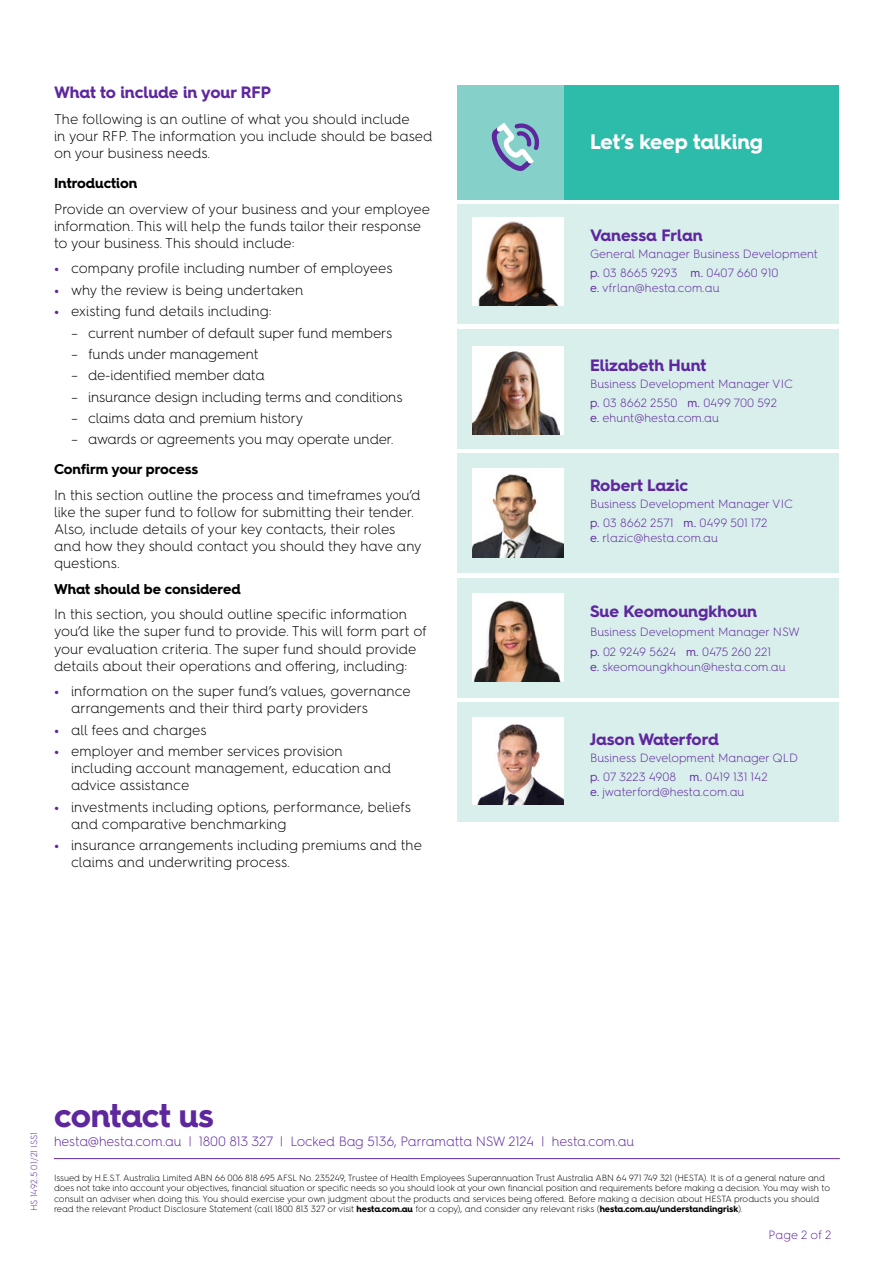
<style>
.page{position:relative;width:893px;height:1263px;background:#fff}
.page>*{position:absolute;margin:0;border:0;box-sizing:border-box;transform-origin:0 0}
.t1{font:700 33px "Hurme Geometric Sans 4";letter-spacing:-.015em;color:#5f279e}
.t2{font:700 21px "Hurme Geometric Sans 4";letter-spacing:-.005em;color:#fff}
.t3{font:700 16.5px "Hurme Geometric Sans 4";color:#5f279e}
.t4{font:300 14.25px/17.1px "Hurme Geometric Sans 4";letter-spacing:-.005em;color:#000}
.t5{font:700 14.25px "Hurme Geometric Sans 4";color:#000}
.t6{font:300 13.5px "Hurme Geometric Sans 4";letter-spacing:-.01em;color:#5f279e}
.t7{font:300 12px/19.2px "Hurme Geometric Sans 4";color:#5f279e}
.t8{font:300 9px/10.5px "Hurme Geometric Sans 4";letter-spacing:-.01em;color:#000}
.t9{font:300 9px "Hurme Geometric Sans 4";letter-spacing:.005em;color:#5f279e}
.s1{font-weight:700;color:#5f279e}
.s2{font-weight:400}
.s3{font-weight:700}
</style>
<div class="page">
<hr style="left:54px;top:1158px;width:786px;height:1px;background:#5f279e">
<div style="left:457px;top:204px;width:382px;height:120px;background:#d9efec"></div>
<div style="left:457px;top:329px;width:382px;height:120px;background:#d9efec"></div>
<div style="left:457px;top:453px;width:382px;height:120px;background:#d9efec"></div>
<div style="left:457px;top:578px;width:382px;height:119px;background:#d9efec"></div>
<div style="left:457px;top:702px;width:382px;height:120px;background:#d9efec"></div>
<div style="left:563px;top:85px;width:276px;height:114px;background:#2dbbaa"></div>
<img style="left:472px;top:594px;width:92px;height:87px">
<div style="left:472px;top:217px;width:92px;height:89px;background:#fff"></div>
<img style="left:478px;top:221px;width:80px;height:85px">
<img style="left:472px;top:469px;width:91px;height:88px">
<div style="left:472px;top:347px;width:92px;height:88px;background:#fff"></div>
<img style="left:472px;top:351px;width:87px;height:84px">
<img style="left:472px;top:717px;width:92px;height:88px">
<div style="left:457px;top:85px;width:106px;height:114px;background:#86d0ca"></div>
<svg style="left:492px;top:123px;width:47px;height:48px"></svg>
<p class="t3" style="left:54px;top:81px;width:219px">What to include in your RFP</p>
<p class="t4" style="left:54px;top:110px;width:380px">The following is an outline of what you should include<br>in your RFP. The information you include should be based on your business needs.</p>
<p class="t5" style="left:54px;top:173px;width:85px">Introduction</p>
<p class="t4" style="left:54px;top:200px;width:378px">Provide an overview of your business and your employee information. This will help the funds tailor their response to your business. This should include:</p>
<p class="t4" style="left:54px;top:260px;width:340px"><span class="s1">•</span> company profile including number of employees</p>
<p class="t4" style="left:54px;top:281px;width:251px"><span class="s1">•</span> why the review is being undertaken</p>
<p class="t4" style="left:54px;top:302px;width:219px"><span class="s1">•</span> existing fund details including:</p>
<p class="t4" style="left:71px;top:324px;width:323px">– current number of default super fund members</p>
<p class="t4" style="left:71px;top:345px;width:189px">– funds under management</p>
<p class="t4" style="left:71px;top:366px;width:195px">– de-identified member data</p>
<p class="t4" style="left:71px;top:388px;width:333px">– insurance design including terms and conditions</p>
<p class="t4" style="left:71px;top:409px;width:234px">– claims data and premium history</p>
<p class="t4" style="left:71px;top:430px;width:324px">– awards or agreements you may operate under.</p>
<p class="t5" style="left:54px;top:459px;width:146px">Confirm your process</p>
<p class="t4" style="left:54px;top:486px;width:369px">In this section outline the process and timeframes you’d like the super fund to follow for submitting their tender.<br>Also, include details of your key contacts, their roles and how they should contact you should they have any questions.</p>
<p class="t5" style="left:54px;top:579px;width:188px">What should be considered</p>
<p class="t4" style="left:54px;top:605px;width:374px">In this section, you should outline specific information you’d like the super fund to provide. This will form part of your evaluation criteria. The super fund should provide details about their operations and offering, including:</p>
<p class="t4" style="left:71px;top:682px;width:341px;text-indent:-17px"><span class="s1">•</span> information on the super fund’s values, governance arrangements and their third party providers</p>
<p class="t4" style="left:54px;top:721px;width:154px"><span class="s1">•</span> all fees and charges</p>
<p class="t4" style="left:71px;top:742px;width:322px;text-indent:-17px"><span class="s1">•</span> employer and member services provision including account management, education and advice assistance</p>
<p class="t4" style="left:71px;top:798px;width:341px;text-indent:-17px"><span class="s1">•</span> investments including options, performance, beliefs and comparative benchmarking</p>
<p class="t4" style="left:71px;top:836px;width:353px;text-indent:-17px"><span class="s1">•</span> insurance arrangements including premiums and the claims and underwriting process.</p>
<h2 class="t2" style="left:590px;top:127px;width:175px">Let’s keep talking</h2>
<p class="t3" style="left:590px;top:223px;width:114px">Vanessa Frlan</p>
<p class="t7" style="left:590px;top:244px;width:229px">General Manager Business Development <span class="s2">p.</span> 03 8665 9293 <span class="s2">m.</span> 0407 660 910</p>
<p class="t7" style="left:590px;top:278px;width:131px"><span class="s2">e.</span> vfrlan@hesta.com.au</p>
<p class="t3" style="left:590px;top:353px;width:118px">Elizabeth Hunt</p>
<p class="t7" style="left:590px;top:374px;width:205px">Business Development Manager VIC <span class="s2">p.</span> 03 8662 2550 <span class="s2">m.</span> 0499 700 592</p>
<p class="t7" style="left:590px;top:408px;width:131px"><span class="s2">e.</span> ehunt@hesta.com.au</p>
<p class="t3" style="left:590px;top:473px;width:100px">Robert Lazic</p>
<p class="t7" style="left:590px;top:494px;width:205px">Business Development Manager VIC <span class="s2">p.</span> 03 8662 2571 <span class="s2">m.</span> 0499 501 172</p>
<p class="t7" style="left:590px;top:528px;width:130px"><span class="s2">e.</span> rlazic@hesta.com.au</p>
<p class="t3" style="left:590px;top:600px;width:169px">Sue Keomoungkhoun</p>
<p class="t7" style="left:590px;top:622px;width:211px">Business Development Manager NSW <span class="s2">p.</span> 02 9249 5624 <span class="s2">m.</span> 0475 260 221</p>
<p class="t7" style="left:590px;top:657px;width:197px"><span class="s2">e.</span> skeomoungkhoun@hesta.com.au</p>
<p class="t3" style="left:590px;top:727px;width:130px">Jason Waterford</p>
<p class="t7" style="left:590px;top:748px;width:210px">Business Development Manager QLD <span class="s2">p.</span> 07 3223 4908 <span class="s2">m.</span> 0419 131 142</p>
<p class="t7" style="left:590px;top:782px;width:156px"><span class="s2">e.</span> jwaterford@hesta.com.au</p>
<p class="t9" style="left:28px;top:1211px;width:81px;rotate:-90deg">HS 1492.5 01/21 ISS1</p>
<h1 class="t1" style="left:54px;top:1092px;width:161px">contact us</h1>
<p class="t6" style="left:54px;top:1132px;width:582px">hesta@hesta.com.au | 1800 813 327 | Locked Bag 5136, Parramatta NSW 2124 | hesta.com.au</p>
<p class="t8" style="left:54px;top:1172px;width:778px">Issued by H.E.S.T. Australia Limited ABN 66 006 818 695 AFSL No. 235249, Trustee of Health Employees Superannuation Trust Australia ABN 64 971 749 321 (HESTA). It is of a general nature and does not take into account your objectives, financial situation or specific needs so you should look at your own financial position and requirements before making a decision. You may wish to consult an adviser when doing this. You should exercise your own judgment about the products and services being offered. Before making a decision about HESTA products you should read the relevant Product Disclosure Statement (call 1800 813 327 or visit <span class="s3">hesta.com.au</span> for a copy), and consider any relevant risks (<span class="s3">hesta.com.au/understandingrisk</span>).</p>
<p class="t7" style="left:769px;top:1225px;width:64px">Page 2 of 2</p>
</div>
